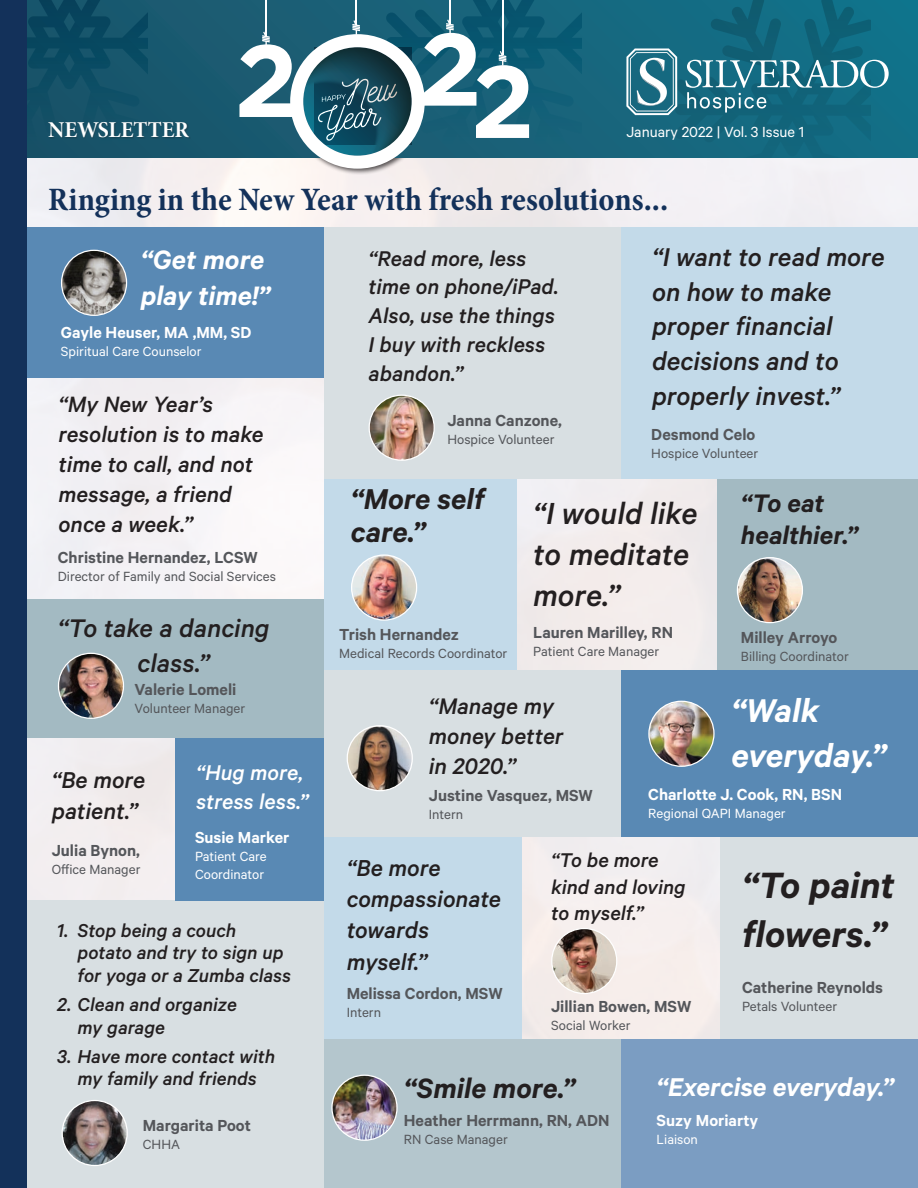
<style>
.page{position:relative;width:918px;height:1188px;background:#fff}
.page>*{position:absolute;margin:0;border:0;box-sizing:border-box;transform-origin:0 0}
.t1{font:italic 600 41.25px/49.3px "Calibre";color:#231f20}
.t2{font:italic 600 37.05px/44.4px "Calibre";letter-spacing:-.005em;color:#fff}
.t3{font:italic 500 34.35px/41.2px "Calibre";color:#231f20}
.t4{font:700 condensed 33px "Minion Pro";color:#13315a}
.t5{font:italic 600 32.25px/32.4px "Calibre";color:#231f20}
.t6{font:italic 600 31.5px "Calibre";color:#231f20}
.t7{font:italic 600 30px/36px "Calibre";color:#fff}
.t8{font:italic 500 28.95px/34.8px "Calibre";color:#231f20}
.t9{font:italic 600 28.95px "Calibre";color:#fff}
.t10{font:italic 500 28.65px/34.3px "Calibre";color:#231f20}
.t11{font:italic 600 28.5px/31.5px "Calibre";color:#231f20}
.t12{font:italic 500 25.95px/31.2px "Calibre";color:#231f20}
.t13{font:italic 500 25.8px/30.9px "Calibre";color:#231f20}
.t14{font:italic 500 25.35px/30.5px "Calibre";color:#231f20}
.t15{font:italic 500 24.9px/30px "Calibre";color:#231f20}
.t16{font:italic 500 24px/28.8px "Calibre";color:#231f20}
.t17{font:italic 500 24px/28.8px "Calibre";color:#fff}
.t18{font:22.65px "Minion Pro Bold Subh";color:#fff}
.t19{font:italic 500 22.35px/26.8px "Calibre";color:#231f20}
.t20{font:italic 500 21px/22.5px "Calibre";color:#231f20}
.t21{font:600 18px "Calibre";color:#54565a}
.t22{font:600 18px "Calibre";color:#fff}
.t23{font:16.5px "Calibre";color:#fff}
.t24{font:15px "Calibre";color:#54565a}
.t25{font:15px/18px "Calibre";color:#fff}
</style>
<div class="page">
<img style="left:27px;top:158px;width:891px;height:881px">
<div style="left:324px;top:478px;width:192px;height:197px;background:#c3dae9"></div>
<div style="left:717px;top:478px;width:201px;height:197px;background:#a3bac2"></div>
<div style="left:27px;top:227px;width:297px;height:151px;background:#5989b4"></div>
<div style="left:324px;top:227px;width:297px;height:251px;background:#d8dfe2"></div>
<div style="left:27px;top:600px;width:297px;height:138px;background:#a3bac2"></div>
<div style="left:27px;top:901px;width:297px;height:287px;background:#d8dfe2"></div>
<div style="left:176px;top:738px;width:148px;height:163px;background:#5989b4"></div>
<div style="left:324px;top:671px;width:297px;height:166px;background:#d8dfe2"></div>
<div style="left:621px;top:671px;width:297px;height:166px;background:#5989b4"></div>
<div style="left:324px;top:837px;width:198px;height:202px;background:#c3dae9"></div>
<div style="left:720px;top:837px;width:198px;height:202px;background:#d8dfe2"></div>
<div style="left:621px;top:227px;width:297px;height:251px;background:#c3dae9"></div>
<div style="left:621px;top:1039px;width:297px;height:149px;background:#7b9dc2"></div>
<div style="left:324px;top:1039px;width:297px;height:149px;background:#b4c6cd"></div>
<div style="left:0;top:0;width:27px;height:1188px;background:#13315a"></div>
<div style="left:288px;top:32px;width:143px;height:144px;background:#231f20;opacity:.75"></div>
<div style="left:290px;top:34px;width:135px;height:135px;background:#fff;border-radius:50%"></div>
<svg style="left:27px;top:0;width:891px;height:158px;background:#176077"></svg>
<svg style="left:27px;top:0;width:121px;height:157px;background:#114f66"></svg>
<svg style="left:239px;top:0;width:343px;height:158px"></svg>
<svg style="left:626px;top:0;width:263px;height:158px;background:#247388"></svg>
<img style="left:332px;top:1075px;width:65px;height:65px;border-radius:33px">
<div style="left:331px;top:1075px;width:67px;height:66px;border:1px solid #fff;border-radius:50%"></div>
<img style="left:552px;top:929px;width:65px;height:65px;border-radius:33px">
<div style="left:551px;top:928px;width:66px;height:66px;border:1px solid #fff;border-radius:50%"></div>
<img style="left:62px;top:250px;width:64px;height:65px">
<div style="left:61px;top:250px;width:66px;height:66px;border:1px solid #fff;border-radius:50%"></div>
<img style="left:58px;top:653px;width:65px;height:65px;border-radius:33px">
<div style="left:58px;top:653px;width:66px;height:66px;border:1px solid #fff;border-radius:50%"></div>
<img style="left:352px;top:555px;width:65px;height:65px;border-radius:33px">
<div style="left:351px;top:554px;width:66px;height:67px;border:1px solid #fff;border-radius:50%"></div>
<img style="left:737px;top:558px;width:65px;height:65px;border-radius:33px">
<div style="left:737px;top:557px;width:66px;height:66px;border:1px solid #fff;border-radius:50%"></div>
<img style="left:649px;top:701px;width:65px;height:65px;border-radius:33px">
<div style="left:648px;top:701px;width:67px;height:66px;border:1px solid #fff;border-radius:50%"></div>
<img style="left:369px;top:395px;width:65px;height:65px;border-radius:33px">
<div style="left:369px;top:395px;width:66px;height:66px;border:1px solid #fff;border-radius:50%"></div>
<img style="left:62px;top:1101px;width:65px;height:65px;border-radius:32px">
<div style="left:62px;top:1100px;width:66px;height:66px;border:1px solid #fff;border-radius:50%"></div>
<img style="left:347px;top:726px;width:65px;height:65px;border-radius:33px">
<div style="left:347px;top:725px;width:66px;height:66px;border:1px solid #fff;border-radius:50%"></div>
<div style="left:49px;top:122px;width:142px;height:17px;background:#231f20;opacity:.3"></div>
<p class="t18" style="left:48px;top:114px;width:143px">NEWSLETTER</p>
<p class="t23" style="left:626px;top:122px;width:179px">January 2022 | Vol. 3 Issue 1</p>
<h3 class="t4" style="left:48px;top:177px;width:622px">Ringing in the New Year with fresh resolutions...</h3>
<h3 class="t7" style="left:141px;top:241px;width:131px">“Get more play time!”</h3>
<p class="t22" style="left:61px;top:322px;width:192px">Gayle Heuser, MA ,MM, SD</p>
<p class="t25" style="left:61px;top:342px;width:142px">Spiritual Care Counselor</p>
<h3 class="t15" style="left:59px;top:389px;width:207px">“My New Year’s resolution is to make time to call, and not message, a friend once a week.”</h3>
<p class="t21" style="left:58px;top:547px;width:201px">Christine Hernandez, LCSW</p>
<p class="t24" style="left:58px;top:568px;width:220px">Director of Family and Social Services</p>
<h3 class="t10" style="left:138px;top:610px;width:134px;text-indent:-80px">“To take a dancing class.”</h3>
<p class="t21" style="left:135px;top:679px;width:103px">Valerie Lomeli</p>
<p class="t24" style="left:135px;top:699px;width:112px">Volunteer Manager</p>
<h3 class="t13" style="left:52px;top:763px;width:95px">“Be more patient.”</h3>
<p class="t21" style="left:52px;top:840px;width:90px">Julia Bynon,</p>
<p class="t24" style="left:52px;top:861px;width:90px">Office Manager</p>
<h3 class="t17" style="left:196px;top:758px;width:114px">“Hug more, stress less.”</h3>
<p class="t22" style="left:195px;top:827px;width:96px">Susie Marker</p>
<p class="t25" style="left:195px;top:847px;width:73px">Patient Care<br>Coordinator</p>
<p class="t20" style="left:77px;top:919px;width:215px;text-indent:-20px">1. Stop being a couch potato and try to sign up for yoga or a Zumba class</p>
<p class="t20" style="left:77px;top:993px;width:161px;text-indent:-20px">2. Clean and organize my garage</p>
<p class="t20" style="left:57px;top:1045px;width:220px;text-align:center">3. Have more contact with my family and friends</p>
<p class="t21" style="left:143px;top:1115px;width:110px">Margarita Poot</p>
<p class="t24" style="left:143px;top:1135px;width:39px">CHHA</p>
<h3 class="t16" style="left:369px;top:243px;width:192px">“Read more, less time on phone/iPad.<br>Also, use the things<br>I buy with reckless abandon.”</h3>
<p class="t21" style="left:448px;top:409px;width:116px">Janna Canzone,</p>
<p class="t24" style="left:448px;top:430px;width:108px">Hospice Volunteer</p>
<h3 class="t8" style="left:652px;top:239px;width:234px">“I want to read more on how to make proper financial decisions and to properly invest.”</h3>
<p class="t21" style="left:651px;top:424px;width:106px">Desmond Celo</p>
<p class="t24" style="left:651px;top:445px;width:108px">Hospice Volunteer</p>
<h3 class="t5" style="left:351px;top:482px;width:135px">“More self care.”</h3>
<h3 class="t11" style="left:741px;top:487px;width:119px">“To eat healthier.”</h3>
<h3 class="t3" style="left:533px;top:492px;width:166px">“I would like to meditate more.”</h3>
<p class="t21" style="left:533px;top:622px;width:141px">Lauren Marilley, RN</p>
<p class="t24" style="left:533px;top:643px;width:128px">Patient Care Manager</p>
<p class="t21" style="left:339px;top:624px;width:121px">Trish Hernandez</p>
<p class="t24" style="left:339px;top:645px;width:170px">Medical Records Coordinator</p>
<p class="t21" style="left:741px;top:627px;width:98px">Milley Arroyo</p>
<p class="t24" style="left:741px;top:648px;width:109px">Billing Coordinator</p>
<h2 class="t2" style="left:731px;top:687px;width:157px">“Walk everyday.”</h2>
<p class="t22" style="left:648px;top:784px;width:195px">Charlotte J. Cook, RN, BSN</p>
<p class="t25" style="left:648px;top:804px;width:139px">Regional QAPI Manager</p>
<h3 class="t14" style="left:429px;top:690px;width:136px">“Manage my money better in 2020.”</h3>
<p class="t21" style="left:429px;top:785px;width:165px">Justine Vasquez, MSW</p>
<p class="t24" style="left:429px;top:806px;width:36px">Intern</p>
<h3 class="t12" style="left:347px;top:852px;width:156px">“Be more compassionate towards myself.”</h3>
<p class="t21" style="left:347px;top:982px;width:158px">Melissa Cordon, MSW</p>
<p class="t24" style="left:347px;top:1003px;width:36px">Intern</p>
<p class="t19" style="left:551px;top:846px;width:136px">“To be more kind and loving to myself.”</p>
<p class="t21" style="left:551px;top:996px;width:142px">Jillian Bowen, MSW</p>
<p class="t24" style="left:551px;top:1017px;width:81px">Social Worker</p>
<h1 class="t1" style="left:742px;top:859px;width:154px">“To paint flowers.”</h1>
<p class="t21" style="left:742px;top:977px;width:142px">Catherine Reynolds</p>
<p class="t24" style="left:742px;top:998px;width:96px">Petals Volunteer</p>
<h3 class="t6" style="left:404px;top:1070px;width:173px">“Smile more.”</h3>
<h3 class="t9" style="left:657px;top:1070px;width:239px">“Exercise everyday.”</h3>
<p class="t21" style="left:404px;top:1110px;width:207px">Heather Herrmann, RN, ADN</p>
<p class="t24" style="left:404px;top:1131px;width:105px">RN Case Manager</p>
<p class="t22" style="left:657px;top:1110px;width:103px">Suzy Moriarty</p>
<p class="t25" style="left:657px;top:1130px;width:43px">Liaison</p>
</div>
